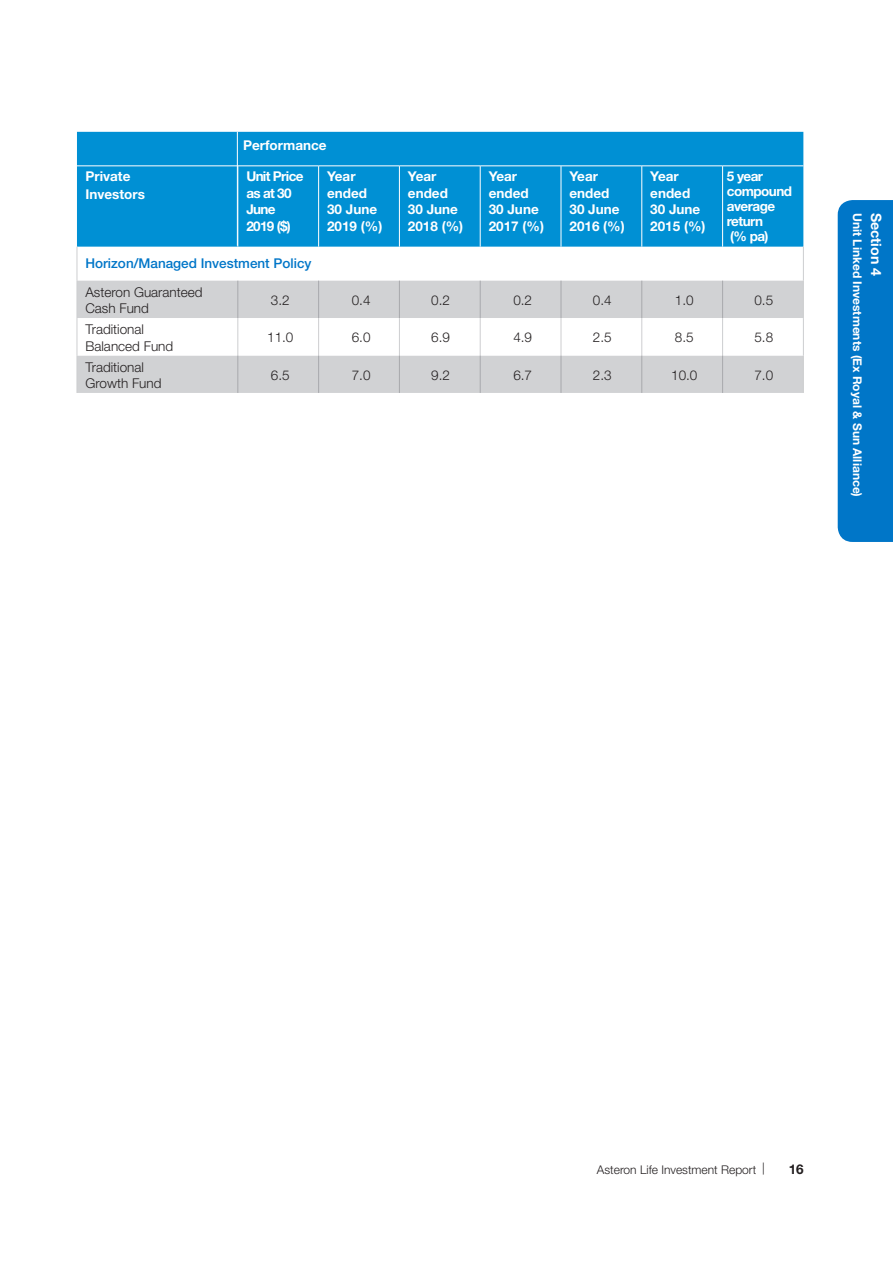
<style>
.page{position:relative;width:893px;height:1263px;background:#fff}
.page>*{position:absolute;margin:0;border:0;box-sizing:border-box;transform-origin:0 0}
.t1{font:700 14.25px "Helvetica Neue LT Std";color:#fff}
.t2{font:700 13.5px/16.5px "Helvetica Neue LT Std";color:#fff}
.t3{font:300 13.5px/16.5px "Helvetica Neue LT Std";color:#231f20}
.t4{font:700 13.5px/15px "Helvetica Neue LT Std";letter-spacing:-.04em;color:#fff}
.t5{font:500 13.5px "Helvetica Neue LT Std";color:#0076c8}
.t6{font:700 13.5px/16.5px "Helvetica Neue LT Std";letter-spacing:-.05em;color:#fff}
.t7{font:700 13.5px "Helvetica Neue LT Std";color:#231f20}
.t8{font:700 12px "Helvetica Neue LT Std";color:#fff}
.t9{font:300 12px "Helvetica Neue LT Std";color:#231f20}
</style>
<div class="page">
<div style="left:77px;top:132px;width:726px;height:115px;background:#0090d4"></div>
<div style="left:78px;top:281px;width:725px;height:112px;background:#d1d2d4"></div>
<svg style="left:78px;top:318px;width:725px;height:37px"></svg>
<hr style="left:77px;top:247px;width:1px;height:34px;background:#cdced0">
<hr style="left:803px;top:247px;width:1px;height:34px;background:#cdced0">
<hr style="left:77px;top:281px;width:1px;height:37px;background:#cdced0">
<hr style="left:803px;top:281px;width:1px;height:37px;background:#cdced0">
<hr style="left:77px;top:318px;width:1px;height:37px;background:#cdced0">
<hr style="left:803px;top:318px;width:1px;height:37px;background:#cdced0">
<hr style="left:77px;top:355px;width:1px;height:38px;background:#cdced0">
<hr style="left:803px;top:355px;width:1px;height:38px;background:#cdced0">
<hr style="left:238px;top:166px;width:1px;height:81px;background:#fff">
<hr style="left:318px;top:166px;width:1px;height:81px;background:#fff">
<hr style="left:399px;top:166px;width:1px;height:81px;background:#fff">
<hr style="left:480px;top:166px;width:1px;height:81px;background:#fff">
<hr style="left:561px;top:166px;width:1px;height:81px;background:#fff">
<hr style="left:641px;top:166px;width:1px;height:81px;background:#fff">
<hr style="left:722px;top:166px;width:1px;height:81px;background:#fff">
<hr style="left:77px;top:166px;width:161px;height:1px;background:#fff">
<hr style="left:238px;top:166px;width:81px;height:1px;background:#fff">
<hr style="left:319px;top:166px;width:80px;height:1px;background:#fff">
<hr style="left:399px;top:166px;width:81px;height:1px;background:#fff">
<hr style="left:480px;top:166px;width:81px;height:1px;background:#fff">
<hr style="left:561px;top:166px;width:81px;height:1px;background:#fff">
<hr style="left:642px;top:166px;width:81px;height:1px;background:#fff">
<hr style="left:723px;top:166px;width:80px;height:1px;background:#fff">
<hr style="left:238px;top:281px;width:1px;height:37px;background:#a8a9ad">
<hr style="left:318px;top:281px;width:1px;height:37px;background:#a8a9ad">
<hr style="left:399px;top:281px;width:1px;height:37px;background:#a8a9ad">
<hr style="left:480px;top:281px;width:1px;height:37px;background:#a8a9ad">
<hr style="left:561px;top:281px;width:1px;height:37px;background:#a8a9ad">
<hr style="left:641px;top:281px;width:1px;height:37px;background:#a8a9ad">
<hr style="left:722px;top:281px;width:1px;height:37px;background:#a8a9ad">
<hr style="left:238px;top:318px;width:1px;height:37px;background:#cdced0">
<hr style="left:318px;top:318px;width:1px;height:37px;background:#cdced0">
<hr style="left:399px;top:318px;width:1px;height:37px;background:#cdced0">
<hr style="left:480px;top:318px;width:1px;height:37px;background:#cdced0">
<hr style="left:561px;top:318px;width:1px;height:37px;background:#cdced0">
<hr style="left:641px;top:318px;width:1px;height:37px;background:#cdced0">
<hr style="left:722px;top:318px;width:1px;height:37px;background:#cdced0">
<hr style="left:238px;top:355px;width:1px;height:38px;background:#a8a9ad">
<hr style="left:318px;top:355px;width:1px;height:38px;background:#a8a9ad">
<hr style="left:399px;top:355px;width:1px;height:38px;background:#a8a9ad">
<hr style="left:480px;top:355px;width:1px;height:38px;background:#a8a9ad">
<hr style="left:561px;top:355px;width:1px;height:38px;background:#a8a9ad">
<hr style="left:641px;top:355px;width:1px;height:38px;background:#a8a9ad">
<hr style="left:722px;top:355px;width:1px;height:38px;background:#a8a9ad">
<div style="left:838px;top:200px;width:55px;height:342px;background:#0076c8"></div>
<hr style="left:237px;top:132px;width:1px;height:114px;background:#fff">
<p class="t2" style="left:243px;top:137px;width:85px">Performance</p>
<p class="t2" style="left:85px;top:167px;width:61px;line-height:18px">Private<br>Investors</p>
<p class="t6" style="left:246px;top:168px;width:59px">Unit Price as at 30<br>June<br>2019 ($)</p>
<p class="t2" style="left:327px;top:168px;width:57px">Year ended<br>30 June<br>2019 (%)</p>
<p class="t2" style="left:408px;top:168px;width:57px">Year ended<br>30 June<br>2018 (%)</p>
<p class="t2" style="left:489px;top:168px;width:57px">Year ended<br>30 June<br>2017 (%)</p>
<p class="t2" style="left:569px;top:168px;width:57px">Year ended<br>30 June<br>2016 (%)</p>
<p class="t2" style="left:650px;top:168px;width:57px">Year ended<br>30 June<br>2015 (%)</p>
<p class="t4" style="left:727px;top:169px;width:67px">5 year compound average return<br>(% pa)</p>
<p class="t5" style="left:85px;top:255px;width:228px">Horizon/Managed Investment Policy</p>
<p class="t3" style="left:85px;top:283px;width:119px">Asteron Guaranteed<br>Cash Fund</p>
<p class="t3" style="left:271px;top:292px;width:20px">3.2</p>
<p class="t3" style="left:352px;top:292px;width:20px">0.4</p>
<p class="t3" style="left:431px;top:292px;width:20px">0.2</p>
<p class="t3" style="left:513px;top:292px;width:20px">0.2</p>
<p class="t3" style="left:593px;top:292px;width:20px">0.4</p>
<p class="t3" style="left:675px;top:292px;width:20px">1.0</p>
<p class="t3" style="left:754px;top:292px;width:20px">0.5</p>
<p class="t3" style="left:85px;top:321px;width:89px">Traditional<br>Balanced Fund</p>
<p class="t3" style="left:267px;top:329px;width:28px">11.0</p>
<p class="t3" style="left:352px;top:329px;width:20px">6.0</p>
<p class="t3" style="left:431px;top:329px;width:20px">6.9</p>
<p class="t3" style="left:513px;top:329px;width:20px">4.9</p>
<p class="t3" style="left:593px;top:329px;width:20px">2.5</p>
<p class="t3" style="left:675px;top:329px;width:20px">8.5</p>
<p class="t3" style="left:754px;top:329px;width:20px">5.8</p>
<p class="t3" style="left:85px;top:358px;width:78px">Traditional<br>Growth Fund</p>
<p class="t3" style="left:271px;top:367px;width:20px">6.5</p>
<p class="t3" style="left:352px;top:367px;width:20px">7.0</p>
<p class="t3" style="left:431px;top:367px;width:20px">9.2</p>
<p class="t3" style="left:513px;top:367px;width:20px">6.7</p>
<p class="t3" style="left:593px;top:367px;width:20px">2.3</p>
<p class="t3" style="left:671px;top:367px;width:28px">10.0</p>
<p class="t3" style="left:754px;top:367px;width:20px">7.0</p>
<p class="t8" style="left:865px;top:213px;width:286px;rotate:90deg">Unit Linked Investments (Ex Royal &amp; Sun Alliance)</p>
<p class="t1" style="left:885px;top:213px;width:65px;rotate:90deg">Section 4</p>
<p class="t9" style="left:597px;top:1162px;width:170px">Asteron Life Investment Report |</p>
<p class="t7" style="left:789px;top:1160px;width:17px">16</p>
</div>
